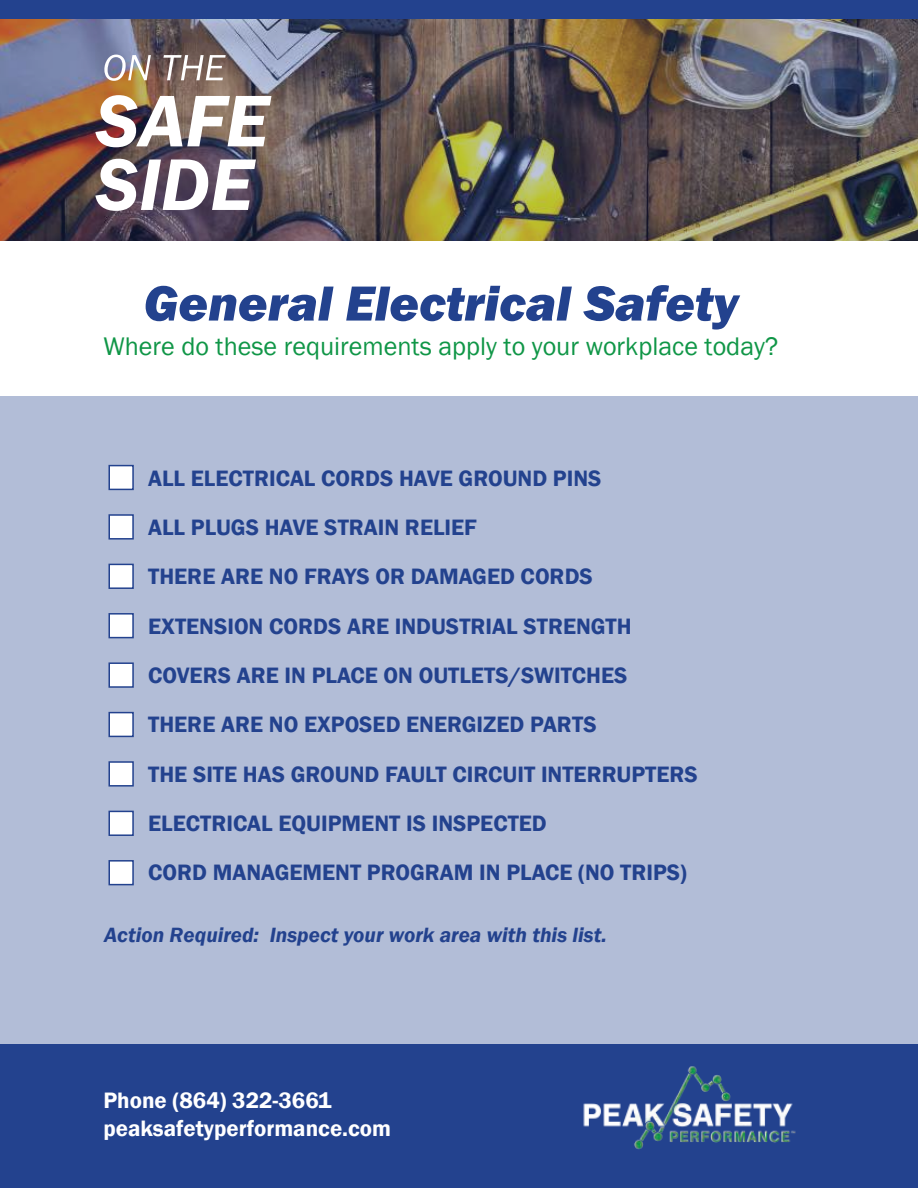
<style>
.page{position:relative;width:918px;height:1188px;background:#fff}
.page>*{position:absolute;margin:0;border:0;box-sizing:border-box;transform-origin:0 0}
.t1{font:italic 800 51px "Franklin Gothic";color:#23428e}
.t2{font:26.25px "Franklin Gothic";color:#109647}
.t3{font:600 22.95px/49.3px "Franklin Gothic";color:#23428e}
.t4{font:600 22.95px/27.6px "Franklin Gothic";color:#fff}
.t5{font:italic 600 21.3px "Franklin Gothic";color:#23428e}
</style>
<div class="page">
<div style="left:0;top:396px;width:918px;height:652px;background:#b2bdd7"></div>
<div style="left:0;top:1044px;width:918px;height:144px;background:#23428e"></div>
<img style="left:0;top:0;width:918px;height:240px">
<img style="left:95px;top:95px;width:176px;height:52px">
<svg style="left:95px;top:159px;width:161px;height:52px"></svg>
<svg style="left:104px;top:55px;width:47px;height:26px"></svg>
<svg style="left:163px;top:55px;width:63px;height:25px"></svg>
<div style="left:109px;top:466px;width:24px;height:23px;background:#fff"></div>
<div style="left:109px;top:465px;width:25px;height:25px;border:2px solid #23428e"></div>
<div style="left:109px;top:811px;width:24px;height:24px;background:#fff"></div>
<div style="left:109px;top:811px;width:25px;height:25px;border:2px solid #23428e"></div>
<div style="left:109px;top:861px;width:24px;height:24px;background:#fff"></div>
<div style="left:109px;top:860px;width:25px;height:25px;border:2px solid #23428e"></div>
<div style="left:109px;top:713px;width:24px;height:23px;background:#fff"></div>
<div style="left:109px;top:712px;width:25px;height:25px;border:2px solid #23428e"></div>
<div style="left:109px;top:762px;width:24px;height:24px;background:#fff"></div>
<div style="left:109px;top:761px;width:25px;height:26px;border:2px solid #23428e"></div>
<div style="left:109px;top:515px;width:24px;height:24px;background:#fff"></div>
<div style="left:109px;top:514px;width:25px;height:26px;border:2px solid #23428e"></div>
<div style="left:109px;top:663px;width:24px;height:24px;background:#fff"></div>
<div style="left:109px;top:662px;width:25px;height:26px;border:2px solid #23428e"></div>
<div style="left:109px;top:614px;width:24px;height:24px;background:#fff"></div>
<div style="left:109px;top:613px;width:25px;height:25px;border:2px solid #23428e"></div>
<div style="left:109px;top:564px;width:24px;height:24px;background:#fff"></div>
<div style="left:109px;top:564px;width:25px;height:25px;border:2px solid #23428e"></div>
<img style="left:583px;top:1066px;width:213px;height:83px">
<h1 class="t1" style="left:144px;top:282px;width:596px">General Electrical Safety</h1>
<p class="t2" style="left:103px;top:336px;width:676px">Where do these requirements apply to your workplace today?</p>
<p class="t3" style="left:148px;top:454px;width:455px">ALL ELECTRICAL CORDS HAVE GROUND PINS</p>
<p class="t3" style="left:148px;top:504px;width:330px">ALL PLUGS HAVE STRAIN RELIEF</p>
<p class="t3" style="left:148px;top:553px;width:485px">THERE ARE NO FRAYS OR DAMAGED CORDS<br>EXTENSION CORDS ARE INDUSTRIAL STRENGTH</p>
<p class="t3" style="left:148px;top:652px;width:481px">COVERS ARE IN PLACE ON OUTLETS/SWITCHES</p>
<p class="t3" style="left:148px;top:701px;width:551px">THERE ARE NO EXPOSED ENERGIZED PARTS<br>THE SITE HAS GROUND FAULT CIRCUIT INTERRUPTERS</p>
<p class="t3" style="left:148px;top:800px;width:400px">ELECTRICAL EQUIPMENT IS INSPECTED</p>
<p class="t3" style="left:148px;top:849px;width:540px">CORD MANAGEMENT PROGRAM IN PLACE (NO TRIPS)</p>
<p class="t5" style="left:104px;top:926px;width:504px">Action Required: Inspect your work area with this list.</p>
<p class="t4" style="left:103px;top:1088px;width:289px">Phone (864) 322-3661 peaksafetyperformance.com</p>
</div>
